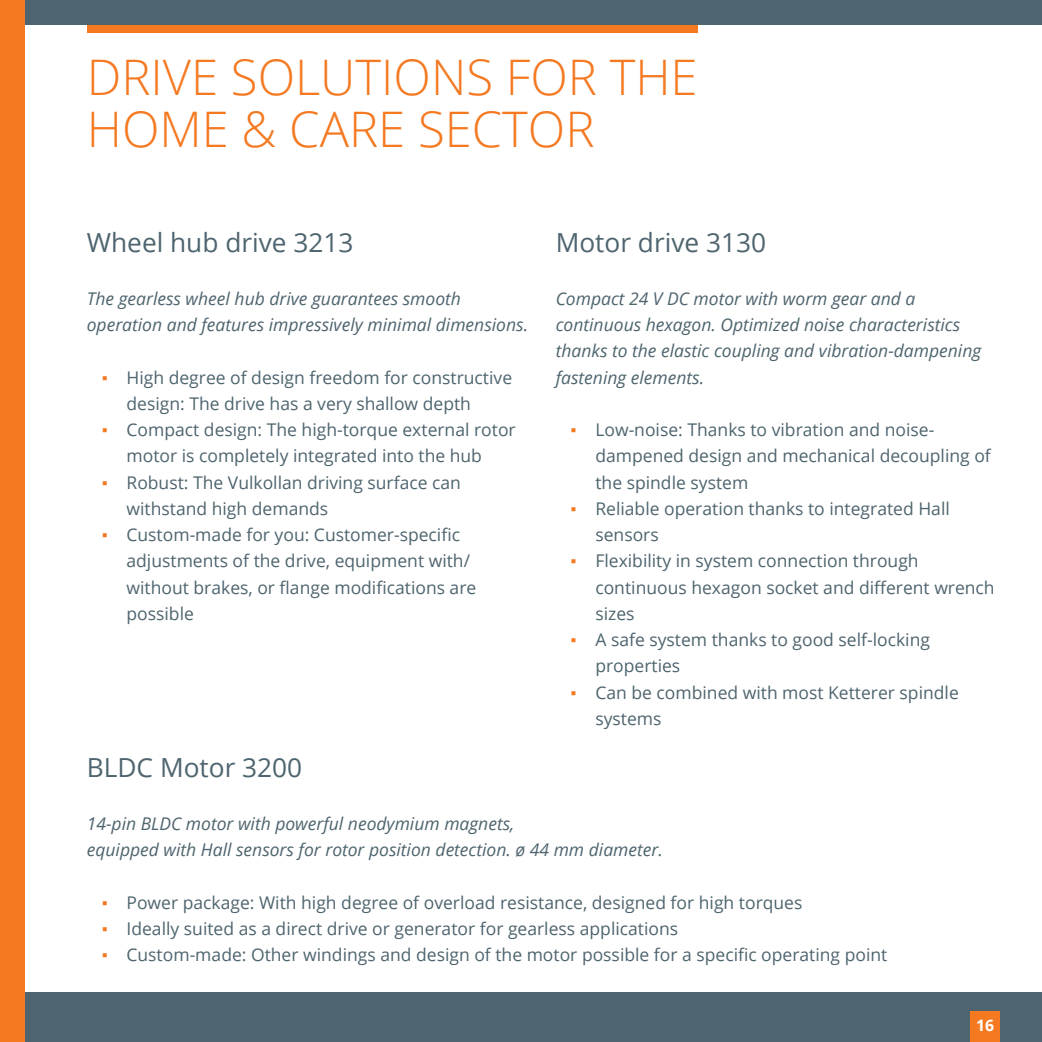
<style>
.page{position:relative;width:1042px;height:1042px;background:#fff}
.page>*{position:absolute;margin:0;border:0;box-sizing:border-box;transform-origin:0 0}
.t1{font:300 49px/52.5px "Open Sans";color:#f47921}
.t2{font:26.25px "Open Sans";color:#4e646e}
.t3{font:17.5px/26.2px "Open Sans";color:#4e646e}
.t4{font:italic 17.5px/26.2px "Open Sans";color:#4e646e}
.t5{font:700 15.75px "Open Sans";color:#fff}
.s1{font-family:"Arial";color:#f47921}
</style>
<div class="page">
<div style="left:87px;top:19px;width:611px;height:14px;background:#f47921"></div>
<div style="left:0;top:0;width:1042px;height:25px;background:#4e646e"></div>
<div style="left:0;top:992px;width:1042px;height:50px;background:#4e646e"></div>
<div style="left:970px;top:1011px;width:30px;height:31px;background:#f47921"></div>
<div style="left:0;top:0;width:25px;height:1042px;background:#f47921"></div>
<h1 class="t1" style="left:87px;top:52px;width:612px">DRIVE SOLUTIONS FOR THE<br>HOME &amp; CARE SECTOR</h1>
<h2 class="t2" style="left:87px;top:232px;width:268px">Wheel hub drive 3213</h2>
<p class="t4" style="left:87px;top:287px;width:443px">The gearless wheel hub drive guarantees smooth operation and features impressively minimal dimensions.</p>
<p class="t3" style="left:126px;top:366px;width:387px;text-indent:-25px"><span class="s1">▪</span> High degree of design freedom for constructive design: The drive has a very shallow depth</p>
<p class="t3" style="left:102px;top:418px;width:415px;text-align:center"><span class="s1">▪</span> Compact design: The high-torque external rotor motor is completely integrated into the hub</p>
<p class="t3" style="left:126px;top:468px;width:336px;text-indent:-25px"><span class="s1">▪</span> Robust: The Vulkollan driving surface can withstand high demands</p>
<p class="t3" style="left:126px;top:521px;width:351px;text-indent:-25px"><span class="s1">▪</span> Custom-made for you: Customer-specific adjustments of the drive, equipment with/ without brakes, or flange modifications are possible</p>
<h2 class="t2" style="left:556px;top:232px;width:212px">Motor drive 3130</h2>
<p class="t4" style="left:556px;top:287px;width:427px">Compact 24 V DC motor with worm gear and a continuous hexagon. Optimized noise characteristics thanks to the elastic coupling and vibration-dampening fastening elements.</p>
<p class="t3" style="left:595px;top:416px;width:397px;text-indent:-25px"><span class="s1">▪</span> Low-noise: Thanks to vibration and noise&shy;dampened design and mechanical decoupling of the spindle system</p>
<p class="t3" style="left:595px;top:495px;width:356px;text-indent:-25px"><span class="s1">▪</span> Reliable operation thanks to integrated Hall sensors</p>
<p class="t3" style="left:595px;top:549px;width:401px;text-indent:-25px"><span class="s1">▪</span> Flexibility in system connection through continuous hexagon socket and different wrench sizes</p>
<p class="t3" style="left:595px;top:626px;width:336px;text-indent:-25px"><span class="s1">▪</span> A safe system thanks to good self-locking properties</p>
<p class="t3" style="left:595px;top:681px;width:365px;text-indent:-25px"><span class="s1">▪</span> Can be combined with most Ketterer spindle systems</p>
<h2 class="t2" style="left:87px;top:757px;width:217px">BLDC Motor 3200</h2>
<p class="t4" style="left:87px;top:810px;width:577px">14-pin BLDC motor with powerful neodymium magnets,<br>equipped with Hall sensors for rotor position detection. ø 44 mm diameter.</p>
<p class="t3" style="left:102px;top:888px;width:702px"><span class="s1">▪</span> Power package: With high degree of overload resistance, designed for high torques</p>
<p class="t3" style="left:102px;top:917px;width:578px"><span class="s1">▪</span> Ideally suited as a direct drive or generator for gearless applications</p>
<p class="t3" style="left:102px;top:941px;width:787px"><span class="s1">▪</span> Custom-made: Other windings and design of the motor possible for a specific operating point</p>
<p class="t5" style="left:976px;top:1016px;width:19px">16</p>
</div>
